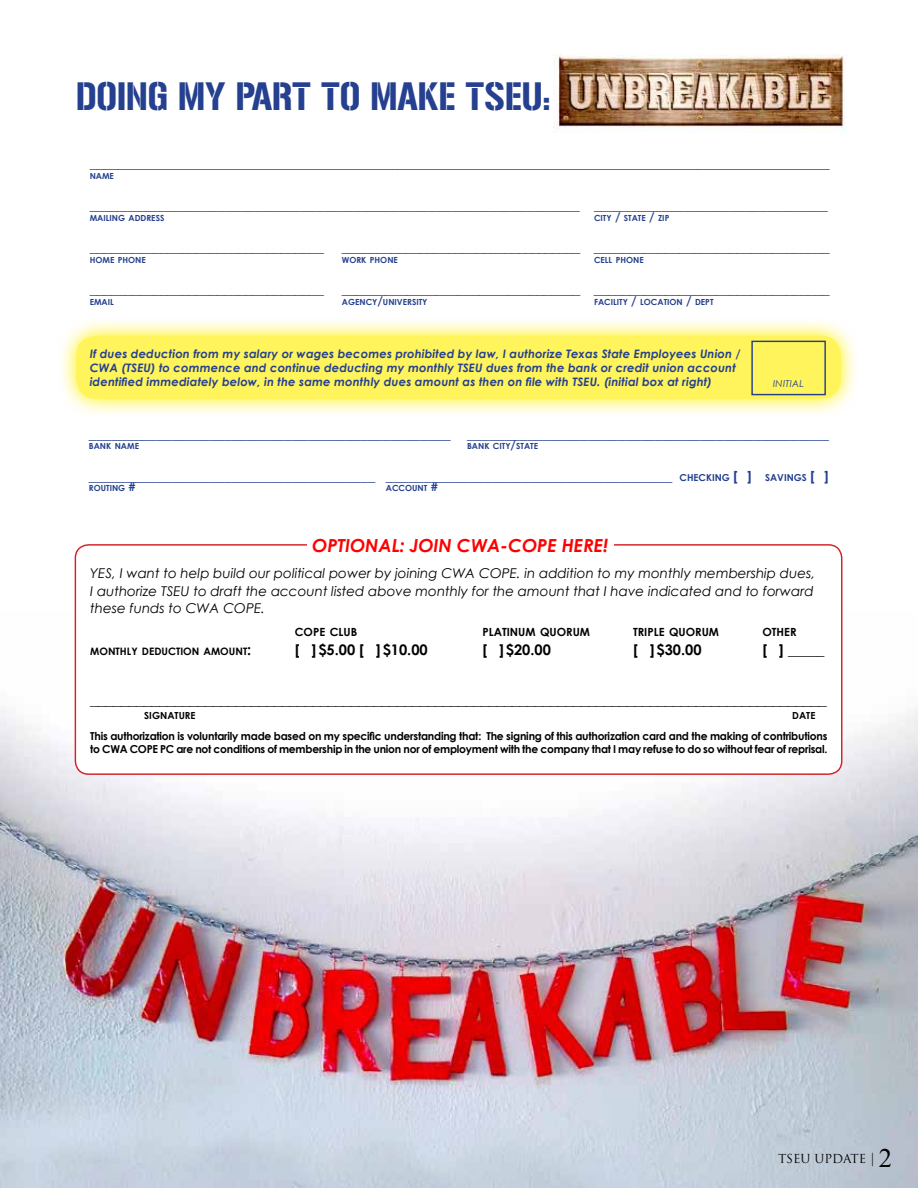
<style>
.page{position:relative;width:918px;height:1188px;background:#fff}
.page>*{position:absolute;margin:0;border:0;box-sizing:border-box;transform-origin:0 0}
.t1{font:34.95px "Gunplay";color:#25408f;scale:.9 1}
.t2{font:26.55px "Times New Roman";color:#000}
.t3{font:italic 700 18px "Century Gothic";color:#f00}
.t4{font:16.65px "Times New Roman";color:#000}
.t5{font:700 15.15px "Century Gothic";color:#25408f}
.t6{font:700 14.7px "Century Gothic";color:#000}
.t7{font:italic 13.5px/17.5px "Century Gothic";color:#000;text-align:justify}
.t8{font:12.15px "Trajan Pro";letter-spacing:-.005em;color:#000}
.t9{font:italic 700 11.7px/14px "Century Gothic";letter-spacing:.01em;color:#25408f}
.t10{font:700 11.25px "Century Gothic";color:#000}
.t11{font:700 10.95px/13.2px "Century Gothic";letter-spacing:-.02em;color:#000}
.t12{font:700 10.2px "Century Gothic";color:#000}
.t13{font:700 9.75px "Century Gothic";color:#000}
.t14{font:italic 9.6px "Century Gothic";letter-spacing:.03em;color:#25408f}
.t15{font:700 8.4px "Century Gothic";color:#25408f}
.s1{font-size:12px}
.s2{font-size:9.6px}
.s3{font-size:13.65px}
.s4{font-size:14.7px}
.s5{font-family:"Times New Roman";font-size:14.55px}
</style>
<div class="page">
<img style="left:0;top:612px;width:918px;height:576px">
<img style="left:553px;top:54px;width:292px;height:75px">
<div style="left:75px;top:545px;width:767px;height:229px;background:#fff;border-radius:13px"></div>
<svg style="left:62px;top:321px;width:793px;height:93px;background:#fffbc5"></svg>
<div style="left:76px;top:336px;width:765px;height:63px;background:#fff45c;border-radius:20px"></div>
<div style="left:751px;top:341px;width:75px;height:54px;border:1px solid #25408f"></div>
<h1 class="t1" style="left:76px;top:77px;width:528px">DOING MY PART TO MAKE TSEU:</h1>
<p class="t5" style="left:90px;top:151px;width:742px">_____________________________________________________________________________________________________</p>
<p class="t15" style="left:90px;top:169px;width:26px">NAME</p>
<p class="t5" style="left:90px;top:193px;width:740px">_________________________________________________________________ _______________________________</p>
<p class="t15" style="left:90px;top:211px;width:76px">MAILING ADDRESS</p>
<p class="t15" style="left:594px;top:211px;width:77px">CITY <span class="s1">/</span> STATE <span class="s1">/</span> ZIP</p>
<p class="t5" style="left:90px;top:235px;width:742px">_________________________________ __________________________________ _________________________________</p>
<p class="t15" style="left:90px;top:253px;width:58px">HOME PHONE</p>
<p class="t15" style="left:342px;top:253px;width:58px">WORK PHONE</p>
<p class="t15" style="left:594px;top:253px;width:51px">CELL PHONE</p>
<p class="t5" style="left:90px;top:277px;width:742px">_________________________________ _________________________________ _________________________________</p>
<p class="t15" style="left:90px;top:295px;width:26px">EMAIL</p>
<p class="t15" style="left:342px;top:295px;width:87px">AGENCY<span class="s1">/</span>UNIVERSITY</p>
<p class="t15" style="left:594px;top:295px;width:121px">FACILITY <span class="s1">/</span> LOCATION <span class="s1">/</span> DEPT</p>
<p class="t9" style="left:90px;top:347px;width:653px">If dues deduction from my salary or wages becomes prohibited by law, I authorize Texas State Employees Union /<br>CWA (TSEU) to commence and continue deducting my monthly TSEU dues from the bank or credit union account identified immediately below, in the same monthly dues amount as then on file with TSEU. (initial box at right)</p>
<p class="t14" style="left:773px;top:377px;width:32px">initial</p>
<p class="t5" style="left:89px;top:422px;width:742px">________________________________________________ ________________________________________________</p>
<p class="t15" style="left:89px;top:440px;width:52px">BANK NAME</p>
<p class="t15" style="left:467px;top:440px;width:73px">BANK CITY<span class="s1">/</span>STATE</p>
<p class="t5" style="left:89px;top:464px;width:742px">______________________________________ ______________________________________ <span class="s2">CHECKING</span> <span class="s3">[ ]</span> <span class="s2">SAVINGS</span> <span class="s3">[ ]</span></p>
<p class="t15" style="left:89px;top:482px;width:49px">ROUTING <span class="s1">#</span></p>
<p class="t15" style="left:386px;top:482px;width:54px">ACCOUNT <span class="s1">#</span></p>
<p class="t3" style="left:312px;top:531px;width:297px">OPTIONAL: JOIN CWA-COPE HERE!</p>
<p class="t7" style="left:90px;top:564px;width:726px">YES, I want to help build our political power by joining CWA COPE. in addition to my monthly membership dues, I authorize TSEU to draft the account listed above monthly for the amount that I have indicated and to forward these funds to CWA COPE.</p>
<p class="t10" style="left:295px;top:623px;width:64px">COPE CLUB</p>
<p class="t10" style="left:482px;top:623px;width:109px">PLATINUM QUORUM</p>
<p class="t10" style="left:633px;top:623px;width:88px">TRIPLE QUORUM</p>
<p class="t10" style="left:762px;top:623px;width:36px">OTHER</p>
<p class="t12" style="left:90px;top:643px;width:163px">MONTHLY DEDUCTION AMOUNT<span class="s4">:</span></p>
<p class="t6" style="left:295px;top:638px;width:134px">[ ]$5.00 [ ]$10.00</p>
<p class="t6" style="left:482px;top:638px;width:70px">[ ]$20.00</p>
<p class="t6" style="left:633px;top:638px;width:70px">[ ]$30.00</p>
<p class="t6" style="left:762px;top:638px;width:64px">[ ] _____</p>
<p class="t4" style="left:90px;top:685px;width:738px">________________________________________________________________________________________________</p>
<p class="t13" style="left:144px;top:708px;width:53px">SIGNATURE</p>
<p class="t13" style="left:792px;top:708px;width:25px">DATE</p>
<p class="t11" style="left:90px;top:729px;width:739px">This authorization is voluntarily made based on my specific understanding that: The signing of this authorization card and the making of contributions to CWA COPE PC are not conditions of membership in the union nor of employment with the company that I may refuse to do so without fear of reprisal.</p>
<p class="t8" style="left:778px;top:1151px;width:98px">TSEU UPDATE <span class="s5">|</span></p>
<h2 class="t2" style="left:879px;top:1140px;width:15px">2</h2>
</div>
